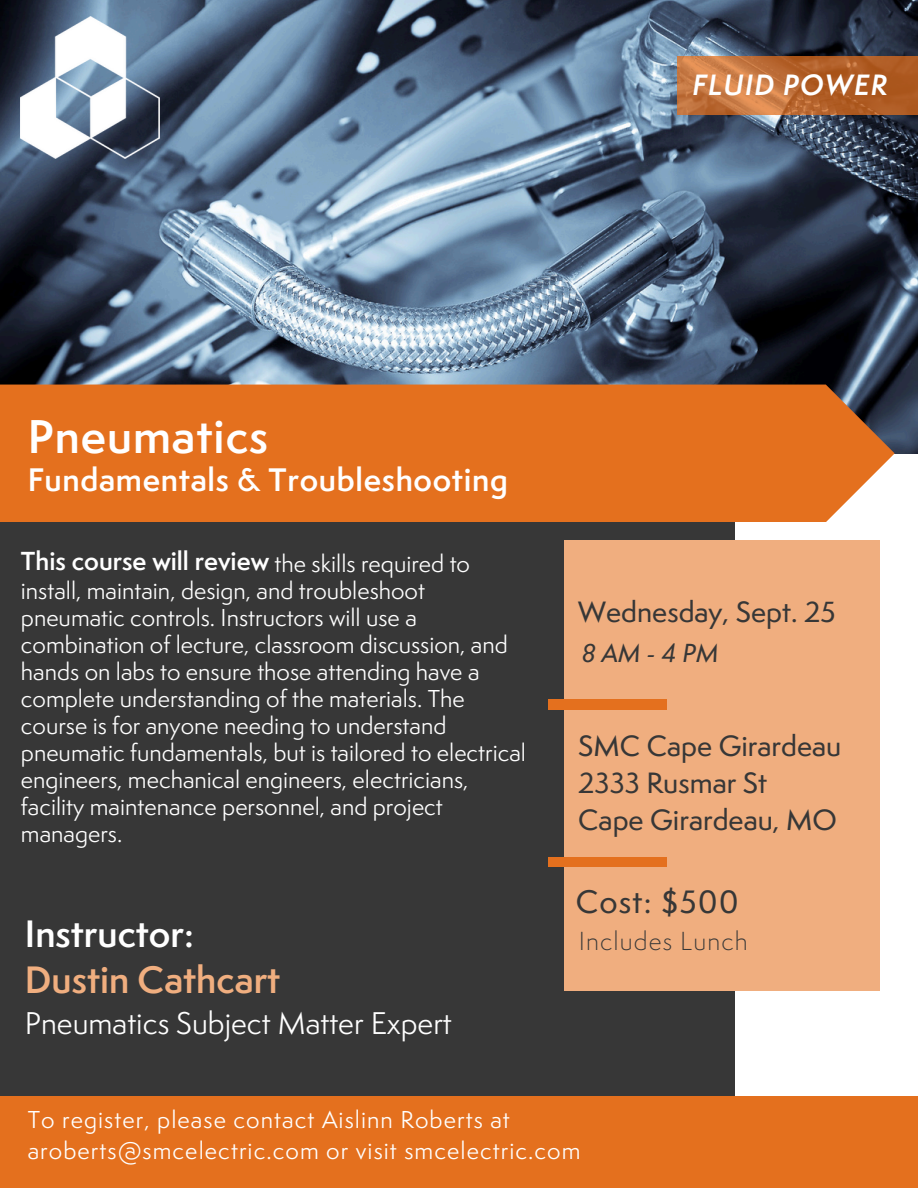
<style>
.page{position:relative;width:918px;height:1188px;background:#fff}
.page>*{position:absolute;margin:0;border:0;box-sizing:border-box;transform-origin:0 0}
.t1{font:600 43.5px "Semplicita Pro";letter-spacing:.02em;color:#fff}
.t2{font:600 35.1px "Semplicita Pro";color:#f0ae7f}
.t3{font:600 35.1px "Semplicita Pro";color:#fff}
.t4{font:600 30px "Semplicita Pro";letter-spacing:.02em;color:#fff}
.t5{font:500 30px "Semplicita Pro";letter-spacing:.04em;color:#373737}
.t6{font:28.8px "Semplicita Pro";color:#fff}
.t7{font:500 27px/37.2px "Semplicita Pro";color:#373737}
.t8{font:italic 600 27px "Semplicita Pro";letter-spacing:.045em;color:#fff}
.t9{font:600 24px "Semplicita Pro";color:#fff}
.t10{font:300 24px "Semplicita Pro";letter-spacing:.045em;color:#373737}
.t11{font:24px "Semplicita Pro Med It";letter-spacing:.12em;color:#373737}
.t12{font:22.5px/27px "Semplicita Pro";color:#fff}
.t13{font:22.5px/31.5px "Semplicita Pro";letter-spacing:.045em;color:#fff}
.s1{font-weight:400;font-size:22.5px}
</style>
<div class="page">
<img style="left:0;top:0;width:917px;height:453px">
<svg style="left:677px;top:56px;width:241px;height:59px"></svg>
<img style="left:21px;top:17px;width:138px;height:141px">
<div style="left:0;top:442px;width:735px;height:746px;background:#373737"></div>
<div style="left:565px;top:540px;width:315px;height:451px;background:#f0ae7f"></div>
<div style="left:0;top:385px;width:895px;height:137px;background:#e4701e"></div>
<div style="left:0;top:1096px;width:918px;height:92px;background:#e4701e"></div>
<div style="left:548px;top:700px;width:119px;height:10px;background:#e4701e"></div>
<div style="left:548px;top:857px;width:119px;height:10px;background:#e4701e"></div>
<h6 class="t8" style="left:693px;top:65px;width:196px">FLUID POWER</h6>
<h4 class="t1" style="left:28px;top:404px;width:242px">Pneumatics</h4>
<h4 class="t4" style="left:28px;top:457px;width:482px">Fundamentals &amp; Troubleshooting</h4>
<h4 class="t9" style="left:21px;top:544px;width:451px">This course will review <span class="s1">the skills required to</span></h4>
<p class="t12" style="left:21px;top:576px;width:507px">install, maintain, design, and troubleshoot pneumatic controls. Instructors will use a combination of lecture, classroom discussion, and hands on labs to ensure those attending have a complete understanding of the materials. The course is for anyone needing to understand pneumatic fundamentals, but is tailored to electrical engineers, mechanical engineers, electricians, facility maintenance personnel, and project managers.</p>
<h4 class="t3" style="left:25px;top:908px;width:171px">Instructor:</h4>
<p class="t2" style="left:25px;top:955px;width:257px">Dustin Cathcart</p>
<h1 class="t6" style="left:25px;top:1003px;width:429px">Pneumatics Subject Matter Expert</h1>
<p class="t7" style="left:578px;top:593px;width:259px">Wednesday, Sept. 25</p>
<p class="t11" style="left:582px;top:636px;width:138px">8AM-4PM</p>
<h2 class="t7" style="left:578px;top:727px;width:265px">SMC Cape Girardeau<br>2333 Rusmar St<br>Cape Girardeau, MO</h2>
<h2 class="t5" style="left:576px;top:881px;width:165px">Cost: $500</h2>
<h5 class="t10" style="left:579px;top:925px;width:171px">Includes Lunch</h5>
<p class="t13" style="left:28px;top:1103px;width:554px">To register, please contact Aislinn Roberts at aroberts@smcelectric.com or visit smcelectric.com</p>
</div>
